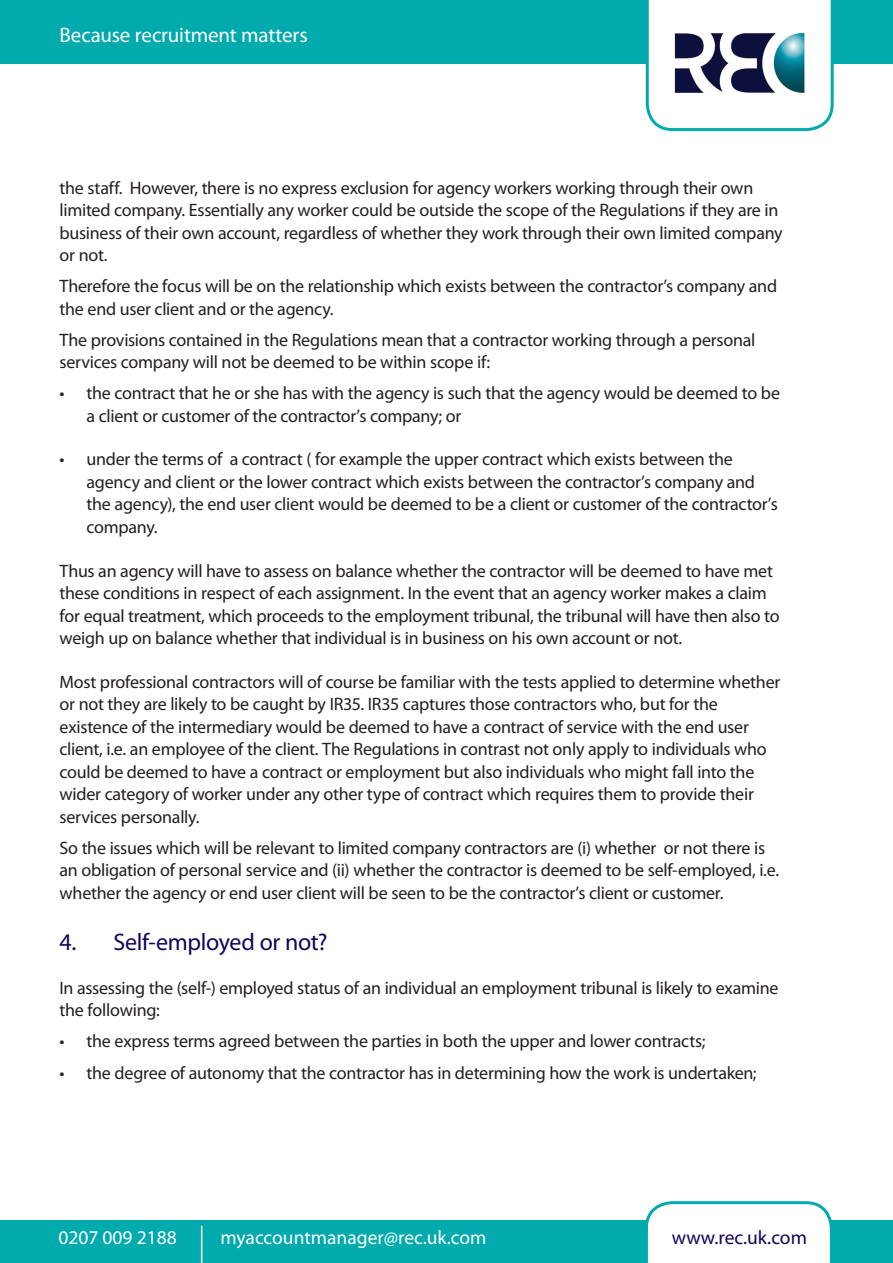
<style>
.page{position:relative;width:893px;height:1263px;background:#fff}
.page>*{position:absolute;margin:0;border:0;box-sizing:border-box;transform-origin:0 0}
.Body_Para{font:24px "Myriad Pro";letter-spacing:-.015em;color:#110658}
._11_14_Bliss_2_Light{font:21px "Myriad Pro";letter-spacing:-.01em;color:#fff}
.t1{font:19.5px "Myriad Pro";color:#fff}
.t2{font:19.5px "Myriad Pro";color:#110658}
.Body_Para-2{font:18px/22.5px "Myriad Pro";letter-spacing:-.015em;color:#231f20}
</style>
<div class="page">
<div style="left:0;top:0;width:893px;height:64px;background:#00aaad"></div>
<svg style="left:646px;top:0;width:188px;height:131px"></svg>
<div style="left:0;top:1220px;width:893px;height:43px;background:#00aaad"></div>
<svg style="left:646px;top:1201px;width:186px;height:62px"></svg>
<hr style="left:201px;top:1226px;width:1px;height:37px;background:#fff">
<img style="left:668px;top:26px;width:144px;height:75px">
<p class="_11_14_Bliss_2_Light" style="left:60px;top:22px;width:250px">Because recruitment matters</p>
<p class="Body_Para-2" style="left:60px;top:176px;width:725px">the staff. However, there is no express exclusion for agency workers working through their own limited company. Essentially any worker could be outside the scope of the Regulations if they are in business of their own account, regardless of whether they work through their own limited company or not.</p>
<p class="Body_Para-2" style="left:60px;top:274px;width:719px">Therefore the focus will be on the relationship which exists between the contractor’s company and the end user client and or the agency.</p>
<p class="Body_Para-2" style="left:60px;top:328px;width:697px">The provisions contained in the Regulations mean that a contractor working through a personal services company will not be deemed to be within scope if:</p>
<p class="Body_Para-2" style="left:87px;top:381px;width:695px;text-indent:-27px">• the contract that he or she has with the agency is such that the agency would be deemed to be a client or customer of the contractor’s company; or</p>
<p class="Body_Para-2" style="left:87px;top:448px;width:693px;text-indent:-27px">• under the terms of a contract ( for example the upper contract which exists between the agency and client or the lower contract which exists between the contractor’s company and the agency), the end user client would be deemed to be a client or customer of the contractor’s company.</p>
<p class="Body_Para-2" style="left:60px;top:559px;width:721px">Thus an agency will have to assess on balance whether the contractor will be deemed to have met these conditions in respect of each assignment. In the event that an agency worker makes a claim for equal treatment, which proceeds to the employment tribunal, the tribunal will have then also to weigh up on balance whether that individual is in business on his own account or not.</p>
<p class="Body_Para-2" style="left:60px;top:670px;width:722px">Most professional contractors will of course be familiar with the tests applied to determine whether or not they are likely to be caught by IR35. IR35 captures those contractors who, but for the existence of the intermediary would be deemed to have a contract of service with the end user client, i.e. an employee of the client. The Regulations in contrast not only apply to individuals who could be deemed to have a contract or employment but also individuals who might fall into the wider category of worker under any other type of contract which requires them to provide their services personally.</p>
<p class="Body_Para-2" style="left:60px;top:836px;width:721px">So the issues which will be relevant to limited company contractors are (i) whether or not there is an obligation of personal service and (ii) whether the contractor is deemed to be self-employed, i.e. whether the agency or end user client will be seen to be the contractor’s client or customer.</p>
<p class="Body_Para" style="left:60px;top:927px;width:269px">4. Self-employed or not?</p>
<p class="Body_Para-2" style="left:60px;top:976px;width:720px">In assessing the (self-) employed status of an individual an employment tribunal is likely to examine the following:</p>
<p class="Body_Para-2" style="left:60px;top:1030px;width:648px">• the express terms agreed between the parties in both the upper and lower contracts;</p>
<p class="Body_Para-2" style="left:60px;top:1061px;width:699px">• the degree of autonomy that the contractor has in determining how the work is undertaken;</p>
<p class="t1" style="left:58px;top:1225px;width:120px">0207 009 2188</p>
<p class="t1" style="left:220px;top:1225px;width:268px">myaccountmanager@rec.uk.com</p>
<p class="t2" style="left:672px;top:1225px;width:137px">www.rec.uk.com</p>
</div>
